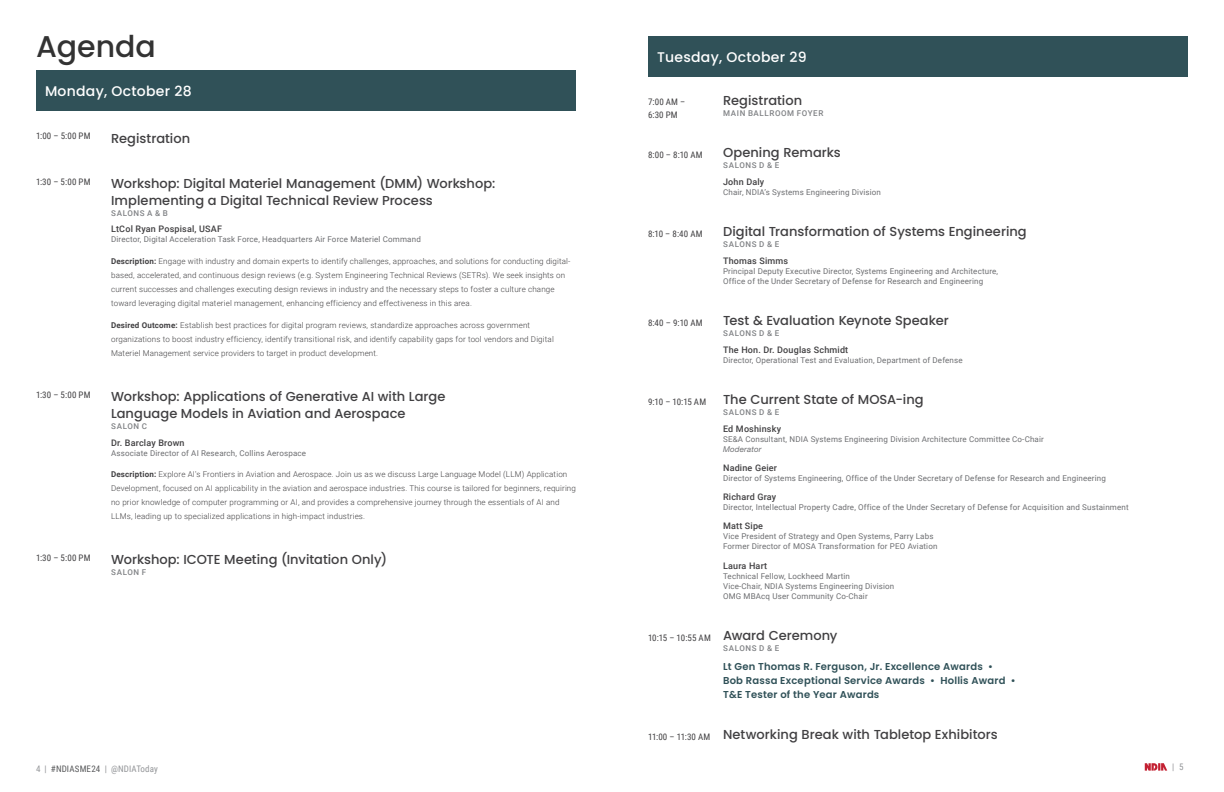
<style>
.page{position:relative;width:1224px;height:792px;background:#fff}
.page>*{position:absolute;margin:0;border:0;box-sizing:border-box;transform-origin:0 0}
.t1{font:500 30px "Poppins";color:#333}
.t2{font:500 14px "Poppins";letter-spacing:.02em;color:#fff}
.t3{font:500 13px/17px "Poppins";letter-spacing:.005em;color:#414042}
.t4{font:600 10px/14px "Poppins";letter-spacing:.02em;color:#305158}
.t5{font:500 9px "Roboto";letter-spacing:.02em;color:#414042}
.t6{font:9px/13px "Roboto Condensed";letter-spacing:.02em;color:#414042}
.t7{font:9px "Roboto Condensed";letter-spacing:.015em;color:#939598}
.t8{font:300 8px/14px "Roboto";letter-spacing:.02em;color:#414042}
.t9{font:8px/10px "Roboto";letter-spacing:.02em;color:#6d6e71}
.t10{font:500 8px "Roboto";letter-spacing:.075em;color:#808285}
.t11{font:italic 8px "Helvetica Neue LT Std";letter-spacing:.02em;color:#6d6e71}
.s1{font-weight:700}
.s2{font-family:"Poppins";font-weight:500;font-size:13px}
.s3{font-family:"Roboto Condensed";font-weight:400;font-size:9px}
.s4{color:#58595b}
</style>
<div class="page">
<svg style="left:1145px;top:763px;width:22px;height:8px"></svg>
<div style="left:36px;top:70px;width:540px;height:41px;background:#305158"></div>
<div style="left:648px;top:36px;width:540px;height:41px;background:#305158"></div>
<h1 class="t1" style="left:36px;top:30px;width:121px">Agenda</h1>
<h2 class="t2" style="left:45px;top:83px;width:148px">Monday, October 28</h2>
<p class="t6" style="left:36px;top:129px;width:56px">1:00 – 5:00 PM</p>
<h3 class="t3" style="left:111px;top:130px;width:81px">Registration</h3>
<p class="t6" style="left:36px;top:175px;width:56px">1:30 – 5:00 PM</p>
<h3 class="t3" style="left:111px;top:175px;width:386px">Workshop: Digital Materiel Management (DMM) Workshop:<br>Implementing a Digital Technical Review Process</h3>
<p class="t10" style="left:111px;top:207px;width:58px">SALONS A &amp; B</p>
<p class="t5" style="left:111px;top:223px;width:112px">LtCol Ryan Pospisal, USAF</p>
<p class="t9" style="left:111px;top:234px;width:311px">Director, Digital Acceleration Task Force, Headquarters Air Force Materiel Command</p>
<p class="t8" style="left:111px;top:253px;width:461px"><span class="s1">Description:</span> Engage with industry and domain experts to identify challenges, approaches, and solutions for conducting digital&shy;based, accelerated, and continuous design reviews (e.g. System Engineering Technical Reviews (SETRs). We seek insights on current successes and challenges executing design reviews in industry and the necessary steps to foster a culture change toward leveraging digital materiel management, enhancing efficiency and effectiveness in this area.</p>
<p class="t8" style="left:111px;top:318px;width:444px"><span class="s1">Desired Outcome:</span> Establish best practices for digital program reviews, standardize approaches across government organizations to boost industry efficiency, identify transitional risk, and identify capability gaps for tool vendors and Digital<br>Materiel Management service providers to target in product development.</p>
<p class="t6" style="left:36px;top:388px;width:56px">1:30 – 5:00 PM</p>
<h3 class="t3" style="left:111px;top:388px;width:336px">Workshop: Applications of Generative AI with Large<br>Language Models in Aviation and Aerospace</h3>
<p class="t10" style="left:111px;top:421px;width:37px">SALON C</p>
<p class="t5" style="left:111px;top:436px;width:75px">Dr. Barclay Brown</p>
<p class="t9" style="left:111px;top:448px;width:197px">Associate Director of AI Research, Collins Aerospace</p>
<p class="t8" style="left:111px;top:467px;width:466px"><span class="s1">Description:</span> Explore AI's Frontiers in Aviation and Aerospace. Join us as we discuss Large Language Model (LLM) Application Development, focused on AI applicability in the aviation and aerospace industries. This course is tailored for beginners, requiring no prior knowledge of computer programming or AI, and provides a comprehensive journey through the essentials of AI and LLMs, leading up to specialized applications in high-impact industries.</p>
<p class="t6" style="left:36px;top:551px;width:56px">1:30 – 5:00 PM</p>
<h3 class="t3" style="left:111px;top:551px;width:278px">Workshop: ICOTE Meeting (Invitation Only)</h3>
<p class="t10" style="left:111px;top:567px;width:37px">SALON F</p>
<h2 class="t2" style="left:657px;top:49px;width:151px">Tuesday, October 29</h2>
<p class="t6" style="left:648px;top:95px;width:39px">7:00 AM –<br>6:30 PM</p>
<h3 class="t3" style="left:723px;top:92px;width:81px">Registration</h3>
<p class="t10" style="left:723px;top:107px;width:102px">MAIN BALLROOM FOYER</p>
<p class="t6" style="left:648px;top:147px;width:56px">8:00 – 8:10 AM</p>
<h3 class="t3" style="left:723px;top:144px;width:119px">Opening Remarks</h3>
<p class="t10" style="left:723px;top:160px;width:58px">SALONS D &amp; E</p>
<p class="t5" style="left:723px;top:175px;width:43px">John Daly</p>
<p class="t9" style="left:723px;top:187px;width:159px">Chair, NDIA’s Systems Engineering Division</p>
<p class="t6" style="left:648px;top:227px;width:56px">8:10 – 8:40 AM</p>
<h3 class="t3" style="left:723px;top:223px;width:305px">Digital Transformation of Systems Engineering</h3>
<p class="t10" style="left:723px;top:239px;width:58px">SALONS D &amp; E</p>
<p class="t5" style="left:723px;top:254px;width:67px">Thomas Simms</p>
<p class="t9" style="left:723px;top:266px;width:277px">Principal Deputy Executive Director, Systems Engineering and Architecture,<br>Office of the Under Secretary of Defense for Research and Engineering</p>
<p class="t6" style="left:648px;top:316px;width:56px">8:40 – 9:10 AM</p>
<h3 class="t3" style="left:723px;top:312px;width:227px">Test &amp; Evaluation Keynote Speaker</h3>
<p class="t10" style="left:723px;top:328px;width:58px">SALONS D &amp; E</p>
<p class="t5" style="left:723px;top:343px;width:127px">The Hon. Dr. Douglas Schmidt</p>
<p class="t9" style="left:723px;top:355px;width:241px">Director, Operational Test and Evaluation, Department of Defense</p>
<p class="t6" style="left:648px;top:395px;width:60px">9:10 – 10:15 AM</p>
<h3 class="t3" style="left:723px;top:391px;width:202px">The Current State of MOSA-ing</h3>
<p class="t10" style="left:723px;top:407px;width:58px">SALONS D &amp; E</p>
<p class="t5" style="left:723px;top:422px;width:59px">Ed Moshinsky</p>
<p class="t9" style="left:723px;top:434px;width:322px">SE&amp;A Consultant, NDIA Systems Engineering Division Architecture Committee Co-Chair</p>
<p class="t11" style="left:723px;top:444px;width:40px">Moderator</p>
<p class="t5" style="left:723px;top:462px;width:55px">Nadine Geier</p>
<p class="t9" style="left:723px;top:473px;width:384px">Director of Systems Engineering, Office of the Under Secretary of Defense for Research and Engineering</p>
<p class="t5" style="left:723px;top:491px;width:55px">Richard Gray</p>
<p class="t9" style="left:723px;top:502px;width:407px">Director, Intellectual Property Cadre, Office of the Under Secretary of Defense for Acquisition and Sustainment</p>
<p class="t5" style="left:723px;top:520px;width:42px">Matt Sipe</p>
<p class="t9" style="left:723px;top:531px;width:216px">Vice President of Strategy and Open Systems, Parry Labs<br>Former Director of MOSA Transformation for PEO Aviation</p>
<p class="t5" style="left:723px;top:559px;width:46px">Laura Hart</p>
<p class="t9" style="left:723px;top:571px;width:173px">Technical Fellow, Lockheed Martin<br>Vice-Chair, NDIA Systems Engineering Division<br>OMG MBAcq User Community Co-Chair</p>
<p class="t6" style="left:648px;top:630px;width:191px">10:15 – 10:55 AM <span class="s2">Award Ceremony</span></p>
<p class="t10" style="left:723px;top:643px;width:58px">SALONS D &amp; E</p>
<p class="t4" style="left:723px;top:659px;width:294px">Lt Gen Thomas R. Ferguson, Jr. Excellence Awards •<br>Bob Rassa Exceptional Service Awards • Hollis Award •<br>T&amp;E Tester of the Year Awards</p>
<h3 class="t3" style="left:648px;top:726px;width:351px"><span class="s3">11:00 – 11:30 AM</span> Networking Break with Tabletop Exhibitors</h3>
<p class="t7" style="left:36px;top:762px;width:123px">4 | <span class="s4">#NDIASME24</span> | @NDIAToday</p>
<p class="t7" style="left:1172px;top:761px;width:13px">| 5</p>
</div>
